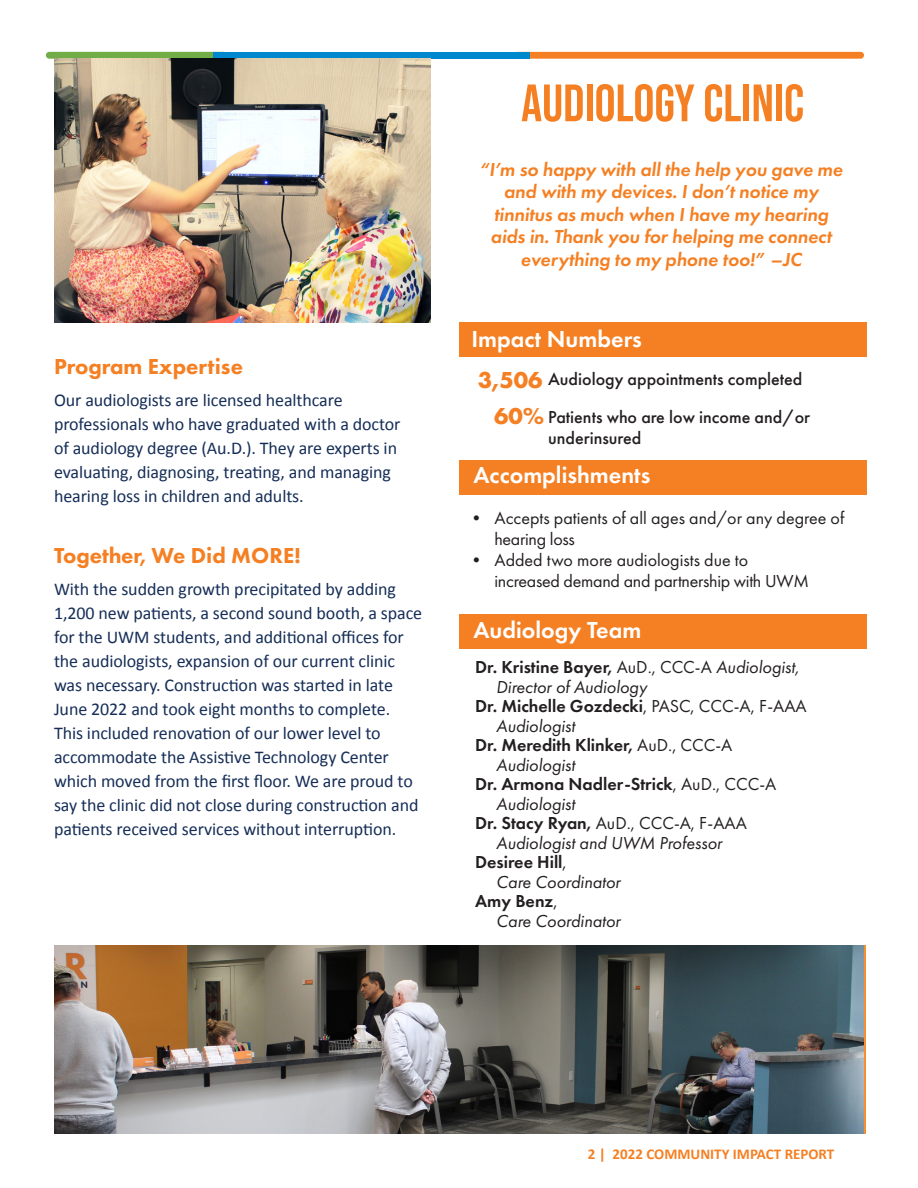
<style>
.page{position:relative;width:918px;height:1188px;background:#fff}
.page>*{position:absolute;margin:0;border:0;box-sizing:border-box;transform-origin:0 0}
.t1{font:52.5px "Bebas Neue";color:#f58023}
.t2{font:600 24px "Futura PT";color:#fff}
.t3{font:700 24px "Futura PT";color:#f58023}
.t4{font:800 22.5px "Futura PT";color:#f58023}
.t5{font:italic 600 19.5px/22.5px "Futura PT";letter-spacing:-.005em;color:#f58023;text-align:center}
.t6{font:18px/24px "Calibri";letter-spacing:-.005em;color:#162e57}
.t7{font:18px/21px "Futura PT";color:#231f20}
.t8{font:italic 18px/19.5px "Futura PT";color:#231f20}
.t9{font:600 18px "Futura PT";color:#231f20}
.t10{font:500 18px/21px "Futura PT";color:#231f20}
.t11{font:700 15px "Calibri";color:#f58023}
.s1{font-weight:600;font-style:normal}
.s2{font-style:normal}
.s3{font-weight:400}
.s4{font-weight:600}
</style>
<div class="page">
<div style="left:459px;top:323px;width:407px;height:34px;background:#f58023"></div>
<img style="left:54px;top:945px;width:810px;height:189px">
<div style="left:46px;top:52px;width:180px;height:7px;background:#70ad47;border-radius:3px"></div>
<div style="left:514px;top:52px;width:350px;height:7px;background:#f58023;border-radius:3px"></div>
<div style="left:213px;top:52px;width:316px;height:7px;background:#0088ce"></div>
<img style="left:54px;top:59px;width:377px;height:264px">
<div style="left:459px;top:460px;width:407px;height:35px;background:#f58023"></div>
<div style="left:459px;top:615px;width:407px;height:34px;background:#f58023"></div>
<p class="t4" style="left:54px;top:353px;width:190px">Program Expertise</p>
<p class="t6" style="left:54px;top:388px;width:348px">Our audiologists are licensed healthcare professionals who have graduated with a doctor of audiology degree (Au.D.). They are experts in evaluating, diagnosing, treating, and managing hearing loss in children and adults.</p>
<p class="t4" style="left:54px;top:542px;width:248px">Together, We Did MORE!</p>
<p class="t6" style="left:54px;top:577px;width:370px">With the sudden growth precipitated by adding 1,200 new patients, a second sound booth, a space for the UWM students, and additional offices for the audiologists, expansion of our current clinic was necessary. Construction was started in late June 2022 and took eight months to complete.<br>This included renovation of our lower level to accommodate the Assistive Technology Center which moved from the first floor. We are proud to say the clinic did not close during construction and patients received services without interruption.</p>
<p class="t1" style="left:521px;top:73px;width:284px">AUDIOLOGY CLINIC</p>
<p class="t5" style="left:480px;top:158px;width:365px">“I’m so happy with all the help you gave me</p>
<p class="t5" style="left:504px;top:180px;width:316px">and with my devices. I don’t notice my</p>
<p class="t5" style="left:491px;top:203px;width:343px">tinnitus as much when I have my hearing aids in. Thank you for helping me connect everything to my phone too!” –JC</p>
<p class="t2" style="left:472px;top:324px;width:172px">Impact Numbers</p>
<p class="t3" style="left:478px;top:364px;width:66px">3,506</p>
<p class="t3" style="left:494px;top:401px;width:52px">60%</p>
<p class="t10" style="left:548px;top:369px;width:256px">Audiology appointments completed</p>
<p class="t10" style="left:548px;top:406px;width:264px">Patients who are low income and/or underinsured</p>
<p class="t2" style="left:474px;top:460px;width:178px">Accomplishments</p>
<p class="t7" style="left:495px;top:507px;width:351px;text-indent:-27px">• Accepts patients of all ages and/or any degree of hearing loss</p>
<p class="t7" style="left:495px;top:549px;width:316px;text-indent:-27px">• Added two more audiologists due to increased demand and partnership with UWM</p>
<p class="t2" style="left:474px;top:615px;width:170px">Audiology Team</p>
<p class="t8" style="left:496px;top:658px;width:304px;text-indent:-21px"><span class="s1">Dr. Kristine Bayer,</span> <span class="s2">AuD., CCC-A</span> Audiologist,<br>Director of Audiology</p>
<p class="t9" style="left:475px;top:695px;width:333px">Dr. Michelle Gozdecki<span class="s3">, PASC, CCC-A, F-AAA</span></p>
<p class="t8" style="left:496px;top:716px;width:80px">Audiologist</p>
<p class="t9" style="left:475px;top:734px;width:259px">Dr. Meredith Klinker, <span class="s3">AuD., CCC-A</span></p>
<p class="t8" style="left:496px;top:755px;width:80px">Audiologist</p>
<p class="t9" style="left:475px;top:773px;width:303px">Dr. Armona Nadler-Strick<span class="s3">, AuD., CCC-A</span></p>
<p class="t8" style="left:496px;top:794px;width:80px">Audiologist</p>
<p class="t7" style="left:475px;top:813px;width:273px"><span class="s4">Dr. Stacy Ryan,</span> AuD., CCC-A, F-AAA</p>
<p class="t8" style="left:496px;top:833px;width:228px">Audiologist and UWM Professor</p>
<p class="t9" style="left:475px;top:851px;width:93px">Desiree Hill<span class="s3">,</span></p>
<p class="t8" style="left:496px;top:872px;width:126px">Care Coordinator</p>
<p class="t9" style="left:475px;top:890px;width:84px">Amy Benz<span class="s3">,</span></p>
<p class="t8" style="left:496px;top:911px;width:126px">Care Coordinator</p>
<p class="t11" style="left:588px;top:1144px;width:248px">2 | 2022 COMMUNITY IMPACT REPORT</p>
</div>
